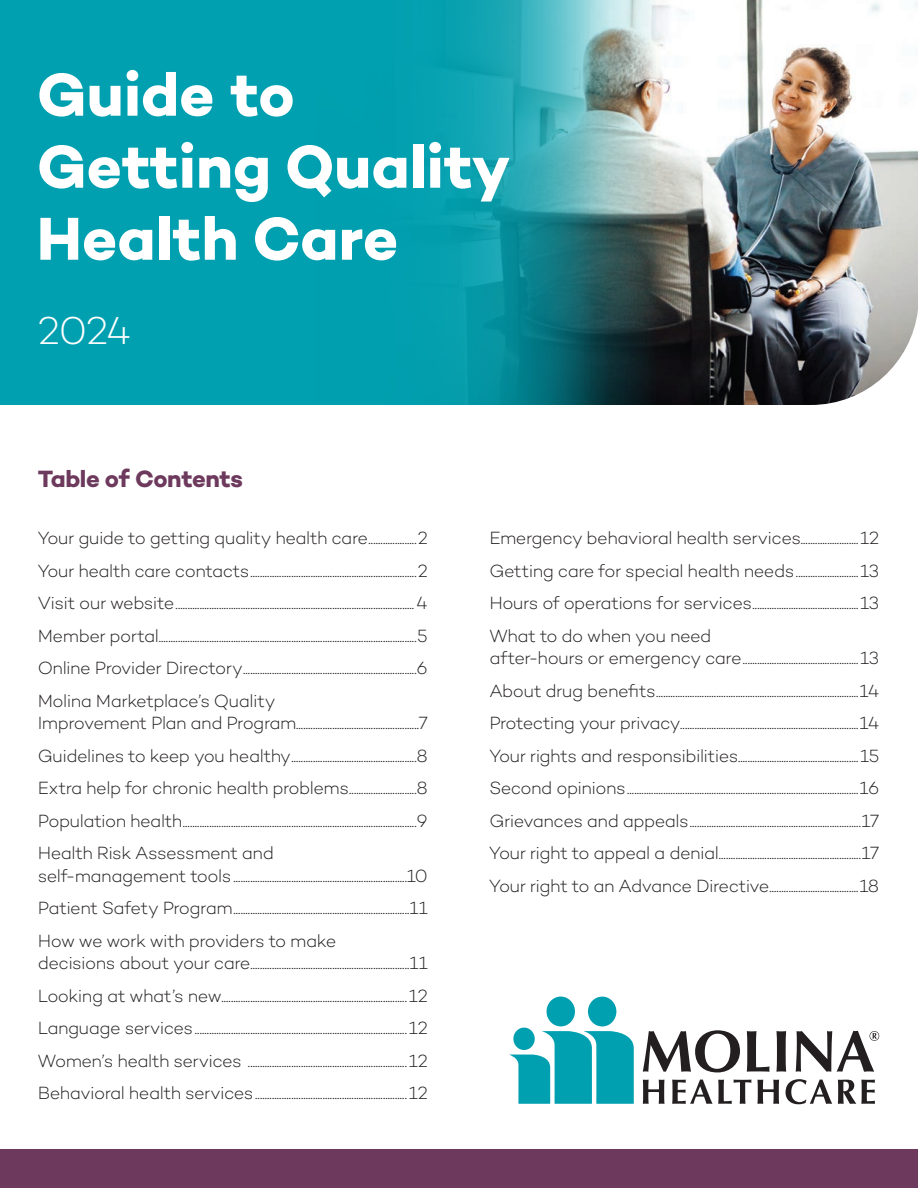
<style>
.page{position:relative;width:918px;height:1188px;background:#fff}
.page>*{position:absolute;margin:0;border:0;box-sizing:border-box;transform-origin:0 0}
.t1{font:700 61.65px/72px "Campton";color:#fff}
.t2{font:300 39.6px "Campton";color:#fff}
.t3{font:700 24px "Campton";letter-spacing:-.02em;color:#6d3a5d}
.t4{font:300 18px/22.5px "Campton";letter-spacing:-.03em;color:#231f20}
</style>
<div class="page">
<img style="left:656px;top:0;width:262px;height:405px">
<div style="left:0;top:0;width:608px;height:405px;background:#00a0b0"></div>
<img style="left:447px;top:0;width:209px;height:405px">
<div style="left:0;top:1149px;width:918px;height:39px;background:#6d3a5d"></div>
<svg style="left:643px;top:1030px;width:97px;height:42px"></svg>
<svg style="left:747px;top:1031px;width:23px;height:41px"></svg>
<svg style="left:776px;top:1031px;width:10px;height:41px"></svg>
<svg style="left:643px;top:1080px;width:21px;height:24px"></svg>
<svg style="left:672px;top:1079px;width:107px;height:25px"></svg>
<svg style="left:786px;top:1079px;width:46px;height:25px"></svg>
<svg style="left:838px;top:1080px;width:37px;height:24px"></svg>
<svg style="left:796px;top:1031px;width:83px;height:41px"></svg>
<div style="left:588px;top:997px;width:28px;height:29px;background:#00a0b0;border-radius:50%"></div>
<div style="left:547px;top:997px;width:28px;height:29px;background:#00a0b0;border-radius:50%"></div>
<svg style="left:509px;top:1031px;width:125px;height:73px"></svg>
<div style="left:513px;top:1028px;width:22px;height:22px;background:#00a0b0;border-radius:50%"></div>
<h1 class="t1" style="left:37px;top:58px;width:475px">Guide to<br>Getting Quality<br>Health Care</h1>
<h1 class="t2" style="left:38px;top:306px;width:95px">2024</h1>
<h2 class="t3" style="left:38px;top:464px;width:207px">Table of Contents</h2>
<p class="t4" style="left:38px;top:527px;width:392px">Your guide to getting quality health care....................2</p>
<p class="t4" style="left:38px;top:559px;width:392px">Your health care contacts.....................................................................2</p>
<p class="t4" style="left:38px;top:591px;width:392px">Visit our website...................................................................................................4</p>
<p class="t4" style="left:38px;top:624px;width:391px">Member portal...........................................................................................................5</p>
<p class="t4" style="left:38px;top:656px;width:392px">Online Provider Directory........................................................................6</p>
<p class="t4" style="left:38px;top:689px;width:392px">Molina Marketplace’s Quality<br>Improvement Plan and Program...................................................7</p>
<p class="t4" style="left:38px;top:744px;width:392px">Guidelines to keep you healthy....................................................8</p>
<p class="t4" style="left:38px;top:776px;width:392px">Extra help for chronic health problems............................8</p>
<p class="t4" style="left:38px;top:809px;width:392px">Population health .................................................................................................9</p>
<p class="t4" style="left:38px;top:841px;width:392px">Health Risk Assessment and<br>self-management tools........................................................................10</p>
<p class="t4" style="left:38px;top:896px;width:392px">Patient Safety Program.........................................................................11</p>
<p class="t4" style="left:38px;top:929px;width:392px">How we work with providers to make<br>decisions about your care ..................................................................11</p>
<p class="t4" style="left:38px;top:984px;width:392px">Looking at what’s new.............................................................................12</p>
<p class="t4" style="left:38px;top:1016px;width:392px">Language services........................................................................................12</p>
<p class="t4" style="left:38px;top:1049px;width:392px">Women’s health services ..................................................................12</p>
<p class="t4" style="left:38px;top:1081px;width:392px">Behavioral health services ...............................................................12</p>
<p class="t4" style="left:489px;top:527px;width:392px">Emergency behavioral health services........................12</p>
<p class="t4" style="left:489px;top:559px;width:391px">Getting care for special health needs ..........................13</p>
<p class="t4" style="left:489px;top:591px;width:392px">Hours of operations for services............................................13</p>
<p class="t4" style="left:489px;top:624px;width:392px">What to do when you need<br>after-hours or emergency care................................................13</p>
<p class="t4" style="left:489px;top:679px;width:392px">About drug benefits ....................................................................................14</p>
<p class="t4" style="left:489px;top:711px;width:392px">Protecting your privacy..........................................................................14</p>
<p class="t4" style="left:489px;top:744px;width:392px">Your rights and responsibilities..................................................15</p>
<p class="t4" style="left:489px;top:776px;width:392px">Second opinions................................................................................................16</p>
<p class="t4" style="left:489px;top:809px;width:391px">Grievances and appeals.......................................................................17</p>
<p class="t4" style="left:489px;top:841px;width:392px">Your right to appeal a denial...........................................................17</p>
<p class="t4" style="left:489px;top:874px;width:392px">Your right to an Advance Directive.....................................18</p>
</div>
